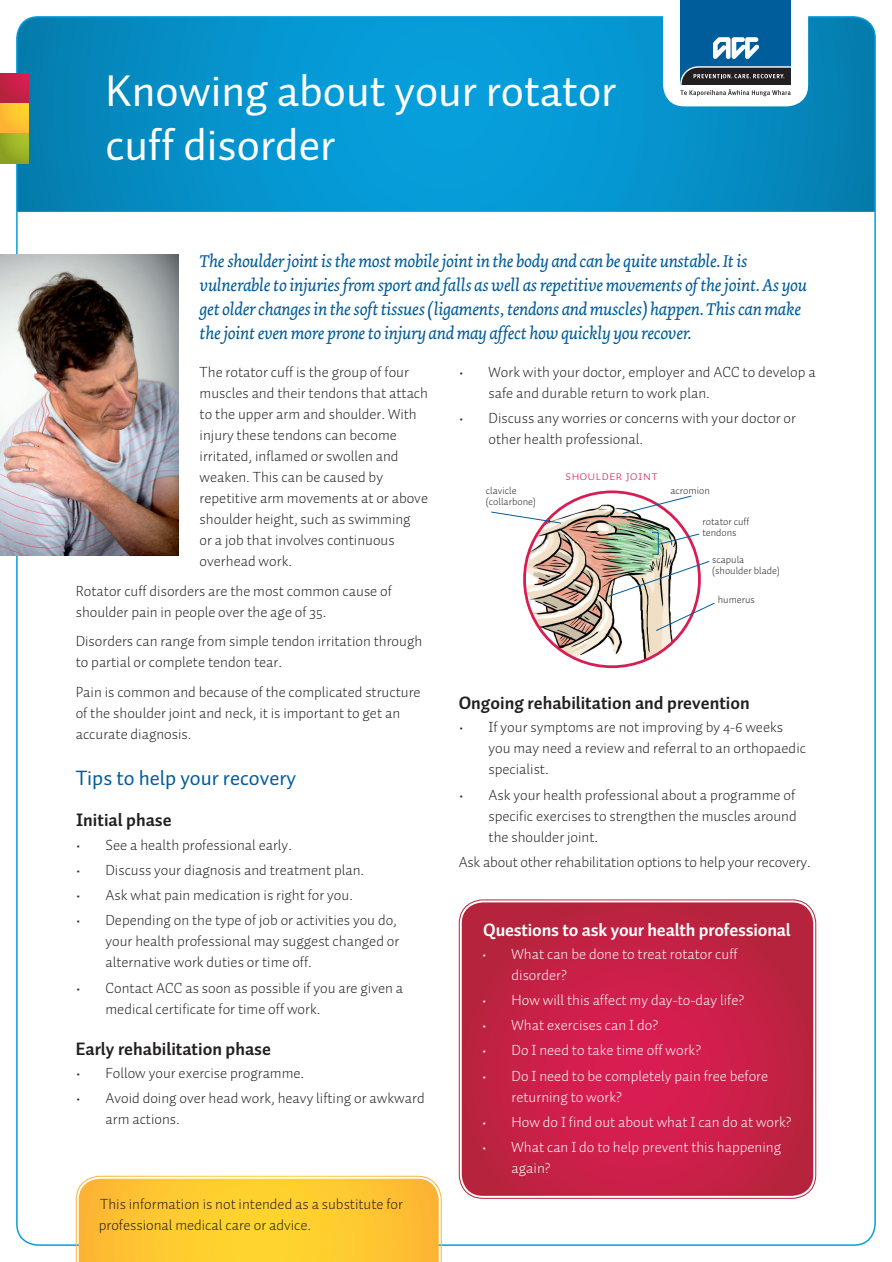
<style>
.page{position:relative;width:892px;height:1262px;background:#fff}
.page>*{position:absolute;margin:0;border:0;box-sizing:border-box;transform-origin:0 0}
.t1{font:45px/54px "Auto 1";color:#fff}
.t2{font:21px "Auto 1";color:#005d9c}
.t3{font:italic 18px/24px "Dolly";letter-spacing:-.02em;color:#005d9c}
.t4{font:700 18px "Auto 1";color:#231f20}
.t5{font:700 18px "Auto 1";letter-spacing:-.01em;color:#fff}
.t6{font:300 15px/21px "Auto 1";color:#231f20}
.t7{font:300 15px/21px "Auto 1";color:#fff}
.t8{font:13.2px "Auto 1 Light Sm Cp";color:#d91c52}
.t9{font:300 10.35px/11.1px "Auto 1";color:#231f20}
</style>
<div class="page">
<svg style="left:19px;top:17px;width:855px;height:195px;background:#0591ca"></svg>
<svg style="left:0;top:74px;width:29px;height:30px"></svg>
<svg style="left:0;top:104px;width:29px;height:29px"></svg>
<svg style="left:0;top:133px;width:29px;height:30px"></svg>
<svg style="left:662px;top:0;width:145px;height:106px"></svg>
<img style="left:524px;top:502px;width:156px;height:164px">
<svg style="left:491px;top:511px;width:70px;height:13px"></svg>
<svg style="left:621px;top:495px;width:70px;height:19px"></svg>
<img style="left:607px;top:532px;width:108px;height:99px">
<svg style="left:461px;top:902px;width:351px;height:293px;background:#c62146"></svg>
<div style="left:458px;top:899px;width:357px;height:299px;border:1px solid #fff;border-radius:24px"></div>
<div style="left:463px;top:904px;width:347px;height:289px;border:1px solid #fff;border-radius:19px"></div>
<img style="left:0;top:254px;width:178px;height:301px">
<svg style="left:76px;top:1175px;width:365px;height:86px;background:#feca3a"></svg>
<h1 class="t1" style="left:105px;top:63px;width:512px">Knowing about your rotator cuff disorder</h1>
<p class="t3" style="left:199px;top:249px;width:608px">The shoulder joint is the most mobile joint in the body and can be quite unstable. It is vulnerable to injuries from sport and falls as well as repetitive movements of the joint. As you get older changes in the soft tissues (ligaments, tendons and muscles) happen. This can make the joint even more prone to injury and may affect how quickly you recover.</p>
<p class="t6" style="left:199px;top:361px;width:230px">The rotator cuff is the group of four muscles and their tendons that attach to the upper arm and shoulder. With injury these tendons can become irritated, inflamed or swollen and weaken. This can be caused by repetitive arm movements at or above shoulder height, such as swimming<br>or a job that involves continuous overhead work.</p>
<p class="t6" style="left:76px;top:580px;width:317px">Rotator cuff disorders are the most common cause of shoulder pain in people over the age of 35.</p>
<p class="t6" style="left:76px;top:630px;width:348px">Disorders can range from simple tendon irritation through to partial or complete tendon tear.</p>
<p class="t6" style="left:76px;top:681px;width:346px">Pain is common and because of the complicated structure of the shoulder joint and neck, it is important to get an accurate diagnosis.</p>
<h2 class="t2" style="left:76px;top:765px;width:222px">Tips to help your recovery</h2>
<p class="t4" style="left:76px;top:808px;width:97px">Initial phase</p>
<p class="t6" style="left:76px;top:833px;width:218px">• See a health professional early.</p>
<p class="t6" style="left:76px;top:858px;width:290px">• Discuss your diagnosis and treatment plan.</p>
<p class="t6" style="left:76px;top:884px;width:279px">• Ask what pain medication is right for you.</p>
<p class="t6" style="left:105px;top:909px;width:295px;text-indent:-30px">• Depending on the type of job or activities you do, your health professional may suggest changed or alternative work duties or time off.</p>
<p class="t6" style="left:105px;top:976px;width:299px;text-indent:-30px">• Contact ACC as soon as possible if you are given a medical certificate for time off work.</p>
<p class="t4" style="left:76px;top:1036px;width:197px">Early rehabilitation phase</p>
<p class="t6" style="left:76px;top:1061px;width:230px">• Follow your exercise programme.</p>
<p class="t6" style="left:105px;top:1087px;width:320px;text-indent:-30px">• Avoid doing over head work, heavy lifting or awkward arm actions.</p>
<p class="t6" style="left:488px;top:361px;width:328px;text-indent:-30px">• Work with your doctor, employer and ACC to develop a safe and durable return to work plan.</p>
<p class="t6" style="left:488px;top:407px;width:309px;text-indent:-30px">• Discuss any worries or concerns with your doctor or other health professional.</p>
<p class="t8" style="left:565px;top:468px;width:94px">SHOULDER JOINT</p>
<p class="t9" style="left:485px;top:484px;width:52px">clavicle (collarbone)</p>
<p class="t9" style="left:670px;top:484px;width:41px">acromion</p>
<p class="t9" style="left:702px;top:516px;width:48px">rotator cuff tendons</p>
<p class="t9" style="left:712px;top:553px;width:69px">scapula (shoulder blade)</p>
<p class="t9" style="left:717px;top:594px;width:39px">humerus</p>
<p class="t4" style="left:458px;top:691px;width:292px">Ongoing rehabilitation and prevention</p>
<p class="t6" style="left:488px;top:716px;width:319px;text-indent:-30px">• If your symptoms are not improving by 4-6 weeks you may need a review and referral to an orthopaedic specialist.</p>
<p class="t6" style="left:488px;top:783px;width:309px;text-align:justify;text-indent:-30px">• Ask your health professional about a programme of specific exercises to strengthen the muscles around the shoulder joint.</p>
<p class="t6" style="left:458px;top:850px;width:353px">Ask about other rehabilitation options to help your recovery.</p>
<p class="t5" style="left:483px;top:917px;width:309px">Questions to ask your health professional</p>
<p class="t7" style="left:511px;top:942px;width:227px;text-indent:-30px">• What can be done to treat rotator cuff disorder?</p>
<p class="t7" style="left:481px;top:988px;width:264px">• How will this affect my day-to-day life?</p>
<p class="t7" style="left:481px;top:1014px;width:178px">• What exercises can I do?</p>
<p class="t7" style="left:481px;top:1039px;width:221px">• Do I need to take time off work?</p>
<p class="t7" style="left:511px;top:1064px;width:258px;text-indent:-30px">• Do I need to be completely pain free before returning to work?</p>
<p class="t7" style="left:481px;top:1110px;width:311px">• How do I find out about what I can do at work?</p>
<p class="t7" style="left:511px;top:1136px;width:271px;text-indent:-30px">• What can I do to help prevent this happening again?</p>
<p class="t6" style="left:99px;top:1193px;width:306px">This information is not intended as a substitute for professional medical care or advice.</p>
</div>
